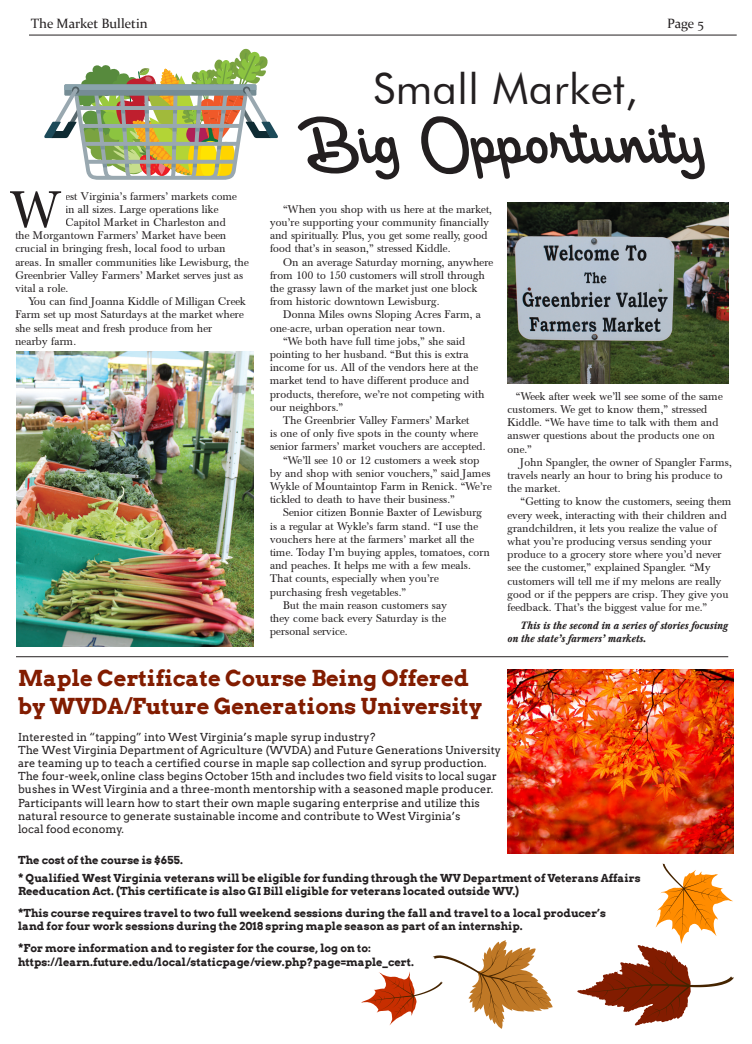
<style>
.page{position:relative;width:752px;height:1044px;background:#fff}
.page>*{position:absolute;margin:0;border:0;box-sizing:border-box;transform-origin:0 0}
.t1{font:58px "Honeymoon";letter-spacing:.01em;color:#231f20}
.t2{font:43px "Futura BT";letter-spacing:.01em;color:#231f20}
.t3{font:700 22px "Arvo";color:#821c00}
.t4{font:13.5px "Constantia";color:#231f20}
.t5{font:11px/13.2px "Baskerville Two";color:#231f20}
.t6{font:11px "Arvo";color:#231f20}
.t7{font:700 11px "Arvo";color:#231f20}
.t8{font:italic 700 11px/13.2px "Baskerville";color:#231f20}
.s1{font-style:inherit}
</style>
<div class="page">
<hr style="left:29px;top:35px;width:707px;height:1px;background:#231f20">
<img style="left:16px;top:351px;width:237px;height:295px">
<img style="left:507px;top:203px;width:221px;height:181px">
<hr style="left:16px;top:656px;width:712px;height:1px;background:#231f20">
<svg style="left:44px;top:49px;width:234px;height:131px"></svg>
<svg style="left:577px;top:863px;width:156px;height:163px"></svg>
<svg style="left:361px;top:940px;width:191px;height:89px"></svg>
<img style="left:507px;top:669px;width:227px;height:185px">
<svg style="left:10px;top:191px;width:51px;height:37px"></svg>
<p class="t4" style="left:31px;top:14px;width:118px">The Market Bulletin</p>
<p class="t4" style="left:667px;top:14px;width:38px">Page 5</p>
<p class="t2" style="left:373px;top:62px;width:266px">Small Market<span class="s1">,</span></p>
<p class="t1" style="left:305px;top:101px;width:402px">Big Opportunity</p>
<p class="t5" style="left:65px;top:189px;width:173px">est Virginia’s farmers’ markets come</p>
<p class="t5" style="left:65px;top:203px;width:155px">in all sizes. Large operations like</p>
<p class="t5" style="left:65px;top:216px;width:162px">Capitol Market in Charleston and</p>
<p class="t5" style="left:15px;top:229px;width:213px">the Morgantown Farmers’ Market have been</p>
<p class="t5" style="left:15px;top:242px;width:212px">crucial in bringing fresh, local food to urban</p>
<p class="t5" style="left:15px;top:255px;width:235px">areas. In smaller communities like Lewisburg, the</p>
<p class="t5" style="left:15px;top:269px;width:229px">Greenbrier Valley Farmers’ Market serves just as</p>
<p class="t5" style="left:15px;top:282px;width:54px">vital a role.</p>
<p class="t5" style="left:15px;top:295px;width:232px;text-indent:13px">You can find Joanna Kiddle of Milligan Creek<br>Farm set up most Saturdays at the market where she sells meat and fresh produce from her</p>
<p class="t5" style="left:15px;top:335px;width:62px">nearby farm.</p>
<p class="t5" style="left:270px;top:203px;width:223px;text-indent:13px">“When you shop with us here at the market, you’re supporting your community financially and spiritually. Plus, you get some really, good food that’s in season,” stressed Kiddle.</p>
<p class="t5" style="left:270px;top:255px;width:225px;text-indent:13px">On an average Saturday morning, anywhere from 100 to 150 customers will stroll through the grassy lawn of the market just one block from historic downtown Lewisburg.</p>
<p class="t5" style="left:270px;top:308px;width:213px;text-indent:13px">Donna Miles owns Sloping Acres Farm, a one-acre, urban operation near town.</p>
<p class="t5" style="left:270px;top:335px;width:216px;text-indent:13px">“We both have full time jobs,” she said pointing to her husband. “But this is extra income for us. All of the vendors here at the market tend to have different produce and products, therefore, we’re not competing with our neighbors.”</p>
<p class="t5" style="left:270px;top:414px;width:217px;text-indent:13px">The Greenbrier Valley Farmers’ Market<br>is one of only five spots in the county where senior farmers’ market vouchers are accepted.</p>
<p class="t5" style="left:270px;top:453px;width:223px;text-indent:13px">“We’ll see 10 or 12 customers a week stop by and shop with senior vouchers,” said James Wykle of Mountaintop Farm in Renick. “We’re tickled to death to have their business.”</p>
<p class="t5" style="left:270px;top:506px;width:221px;text-indent:13px">Senior citizen Bonnie Baxter of Lewisburg is a regular at Wykle’s farm stand. “I use the vouchers here at the farmers’ market all the time. Today I’m buying apples, tomatoes, corn and peaches. It helps me with a few meals.</p>
<p class="t5" style="left:270px;top:572px;width:170px">That counts, especially when you’re</p>
<p class="t5" style="left:270px;top:585px;width:138px">purchasing fresh vegetables.”</p>
<p class="t5" style="left:283px;top:599px;width:165px">But the main reason customers say</p>
<p class="t5" style="left:270px;top:612px;width:178px">they come back every Saturday is the</p>
<p class="t5" style="left:270px;top:625px;width:79px">personal service.</p>
<p class="t5" style="left:515px;top:390px;width:208px">“Week after week we’ll see some of the same</p>
<p class="t5" style="left:507px;top:403px;width:201px">customers. We get to know them,” stressed</p>
<p class="t5" style="left:507px;top:416px;width:212px">Kiddle. “We have time to talk with them and</p>
<p class="t5" style="left:507px;top:429px;width:209px">answer questions about the products one on</p>
<p class="t5" style="left:507px;top:442px;width:26px">one.”</p>
<p class="t5" style="left:520px;top:456px;width:213px">John Spangler, the owner of Spangler Farms,</p>
<p class="t5" style="left:507px;top:469px;width:217px">travels nearly an hour to bring his produce to</p>
<p class="t5" style="left:507px;top:482px;width:55px">the market.</p>
<p class="t5" style="left:507px;top:495px;width:225px;text-indent:13px">“Getting to know the customers, seeing them every week, interacting with their children and grandchildren, it lets you realize the value of what you’re producing versus sending your produce to a grocery store where you’d never see the customer,” explained Spangler. “My customers will tell me if my melons are really good or if the peppers are crisp. They give you feedback. That’s the biggest value for me.”</p>
<p class="t8" style="left:507px;top:617px;width:222px;text-indent:13px">This is the second in a series of stories focusing on the state’s farmers’ markets.</p>
<p class="t3" style="left:18px;top:664px;width:452px">Maple Certificate Course Being Offered</p>
<p class="t3" style="left:18px;top:692px;width:465px">by WVDA/Future Generations University</p>
<p class="t6" style="left:18px;top:730px;width:359px">Interested in “tapping” into West Virginia’s maple syrup industry?</p>
<p class="t6" style="left:18px;top:743px;width:484px">The West Virginia Department of Agriculture (WVDA) and Future Generations University</p>
<p class="t6" style="left:18px;top:756px;width:470px">are teaming up to teach a certified course in maple sap collection and syrup production.</p>
<p class="t6" style="left:18px;top:770px;width:480px">The four-week, online class begins October 15th and includes two field visits to local sugar</p>
<p class="t6" style="left:18px;top:783px;width:476px">bushes in West Virginia and a three-month mentorship with a seasoned maple producer.</p>
<p class="t6" style="left:18px;top:796px;width:463px">Participants will learn how to start their own maple sugaring enterprise and utilize this</p>
<p class="t6" style="left:18px;top:809px;width:444px">natural resource to generate sustainable income and contribute to West Virginia’s</p>
<p class="t6" style="left:18px;top:822px;width:107px">local food economy.</p>
<p class="t7" style="left:18px;top:853px;width:166px">The cost of the course is $655.</p>
<p class="t7" style="left:18px;top:871px;width:624px">* Qualified West Virginia veterans will be eligible for funding through the WV Department of Veterans Affairs</p>
<p class="t7" style="left:18px;top:884px;width:502px">Reeducation Act. (This certificate is also GI Bill eligible for veterans located outside WV.)</p>
<p class="t7" style="left:18px;top:906px;width:589px">*This course requires travel to two full weekend sessions during the fall and travel to a local producer’s</p>
<p class="t7" style="left:18px;top:919px;width:506px">land for four work sessions during the 2018 spring maple season as part of an internship.</p>
<p class="t7" style="left:18px;top:942px;width:354px">*For more information and to register for the course, log on to:</p>
<p class="t7" style="left:18px;top:955px;width:397px">https://learn.future.edu/local/staticpage/view.php?page=maple_cert.</p>
</div>
